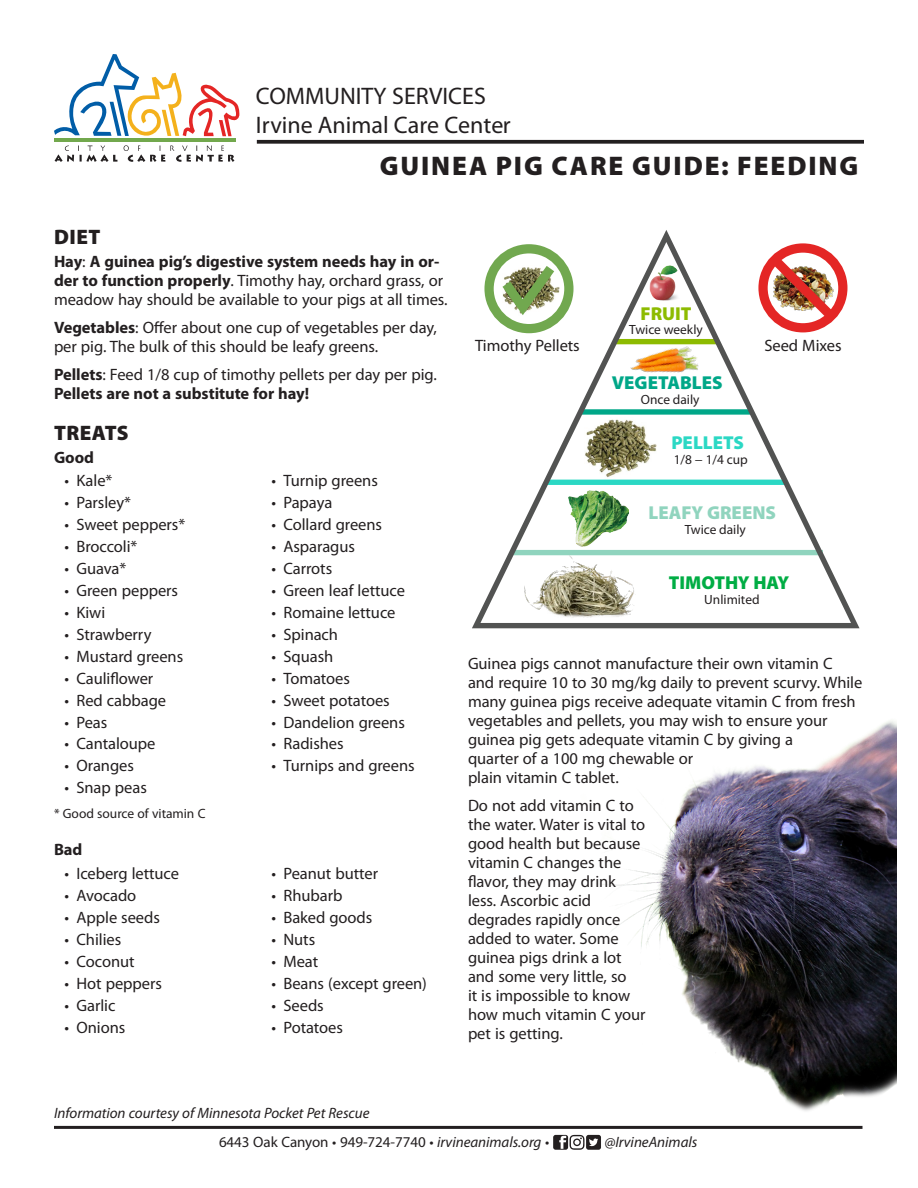
<style>
.page{position:relative;width:918px;height:1188px;background:#fff}
.page>*{position:absolute;margin:0;border:0;box-sizing:border-box;transform-origin:0 0}
.t1{font:900 27px "Myriad Pro";letter-spacing:.07em;color:#231f20}
.t2{font:24px/28.8px "Myriad Pro";color:#231f20}
.t3{font:900 21px "Myriad Pro";letter-spacing:.02em;color:#231f20}
.t4{font:900 18.75px "Myriad Pro";color:#90d4be}
.t5{font:900 18.75px "Myriad Pro";color:#00a788}
.t6{font:900 18.75px "Myriad Pro";color:#00ad44}
.t7{font:900 18.75px "Myriad Pro";color:#2bd8c4}
.t8{font:900 18.75px "Myriad Pro";color:#8dbb00}
.Body{font:16.5px/18.9px "Myriad Pro";letter-spacing:-.005em;color:#231f20}
.Bullets1{font:16.5px "Myriad Pro";letter-spacing:-.005em;color:#231f20}
.Body-2{font:700 16.5px "Myriad Pro";letter-spacing:-.005em;color:#231f20}
.Body-3{font:italic 15px "Myriad Pro";letter-spacing:-.005em;color:#231f20}
.t9{font:15px "Myriad Pro";letter-spacing:-.005em;color:#231f20}
.Body-4{font:13.5px "Myriad Pro";letter-spacing:-.005em;color:#231f20}
.t10{font:13.35px "Myriad Pro";color:#231f20}
.s1{font-weight:700}
.s2{font-style:italic}
</style>
<div class="page">
<hr style="left:54px;top:1126px;width:808px;height:3px;background:#231f20">
<svg style="left:553px;top:1135px;width:48px;height:15px"></svg>
<svg style="left:54px;top:54px;width:186px;height:83px"></svg>
<hr style="left:54px;top:138px;width:182px;height:4px;background:#72a84d">
<svg style="left:55px;top:145px;width:63px;height:17px"></svg>
<svg style="left:124px;top:145px;width:111px;height:17px"></svg>
<svg style="left:257px;top:140px;width:607px;height:4px;background:#353132"></svg>
<svg style="left:472px;top:230px;width:388px;height:399px"></svg>
<img style="left:650px;top:265px;width:29px;height:36px">
<img style="left:569px;top:490px;width:60px;height:56px">
<img style="left:629px;top:332px;width:76px;height:57px">
<div style="left:484px;top:244px;width:90px;height:89px;border:9px solid #71a84f;border-radius:50%"></div>
<svg style="left:493px;top:256px;width:70px;height:67px"></svg>
<div style="left:758px;top:243px;width:89px;height:89px;border:9px solid #e42625;border-radius:50%"></div>
<img style="left:762px;top:247px;width:82px;height:82px">
<img style="left:536px;top:721px;width:360px;height:408px">
<h2 class="t2" style="left:256px;top:82px;width:256px">COMMUNITY SERVICES<br>Irvine Animal Care Center</h2>
<h1 class="t1" style="left:380px;top:150px;width:480px">GUINEA PIG CARE GUIDE: FEEDING</h1>
<h2 class="t3" style="left:54px;top:225px;width:48px">DIET</h2>
<p class="Body" style="left:54px;top:253px;width:395px"><span class="s1">Hay</span>: <span class="s1">A guinea pig’s digestive system needs hay in or&shy;der to function properly</span>. Timothy hay, orchard grass, or meadow hay should be available to your pigs at all times.</p>
<p class="Body" style="left:54px;top:319px;width:385px"><span class="s1">Vegetables</span>: Offer about one cup of vegetables per day, per pig. The bulk of this should be leafy greens.</p>
<p class="Body" style="left:54px;top:366px;width:384px"><span class="s1">Pellets</span>: Feed 1/8 cup of timothy pellets per day per pig.<br><span class="s1">Pellets are not a substitute for hay!</span></p>
<h2 class="t3" style="left:54px;top:421px;width:76px">TREATS</h2>
<p class="Body-2" style="left:54px;top:449px;width:42px">Good</p>
<p class="Bullets1" style="left:64px;top:471px;width:49px">• Kale*</p>
<p class="Bullets1" style="left:64px;top:493px;width:68px">• Parsley*</p>
<p class="Bullets1" style="left:64px;top:515px;width:122px">• Sweet peppers*</p>
<p class="Bullets1" style="left:64px;top:537px;width:74px">• Broccoli*</p>
<p class="Bullets1" style="left:64px;top:559px;width:63px">• Guava*</p>
<p class="Bullets1" style="left:64px;top:581px;width:115px">• Green peppers</p>
<p class="Bullets1" style="left:64px;top:603px;width:42px">• Kiwi</p>
<p class="Bullets1" style="left:64px;top:625px;width:88px">• Strawberry</p>
<p class="Bullets1" style="left:64px;top:647px;width:120px">• Mustard greens</p>
<p class="Bullets1" style="left:64px;top:669px;width:90px">• Cauliflower</p>
<p class="Bullets1" style="left:64px;top:691px;width:103px">• Red cabbage</p>
<p class="Bullets1" style="left:64px;top:713px;width:44px">• Peas</p>
<p class="Bullets1" style="left:64px;top:735px;width:93px">• Cantaloupe</p>
<p class="Bullets1" style="left:64px;top:757px;width:71px">• Oranges</p>
<p class="Bullets1" style="left:64px;top:779px;width:84px">• Snap peas</p>
<p class="Body-4" style="left:54px;top:806px;width:153px">* Good source of vitamin C</p>
<p class="Body-2" style="left:54px;top:840px;width:30px">Bad</p>
<p class="Bullets1" style="left:64px;top:865px;width:116px">• Iceberg lettuce</p>
<p class="Bullets1" style="left:64px;top:887px;width:73px">• Avocado</p>
<p class="Bullets1" style="left:64px;top:909px;width:97px">• Apple seeds</p>
<p class="Bullets1" style="left:64px;top:931px;width:58px">• Chilies</p>
<p class="Bullets1" style="left:64px;top:953px;width:72px">• Coconut</p>
<p class="Bullets1" style="left:64px;top:975px;width:99px">• Hot peppers</p>
<p class="Bullets1" style="left:64px;top:997px;width:53px">• Garlic</p>
<p class="Bullets1" style="left:64px;top:1019px;width:62px">• Onions</p>
<p class="Bullets1" style="left:272px;top:471px;width:108px">• Turnip greens</p>
<p class="Bullets1" style="left:272px;top:493px;width:62px">• Papaya</p>
<p class="Bullets1" style="left:272px;top:515px;width:112px">• Collard greens</p>
<p class="Bullets1" style="left:272px;top:537px;width:85px">• Asparagus</p>
<p class="Bullets1" style="left:272px;top:559px;width:62px">• Carrots</p>
<p class="Bullets1" style="left:272px;top:581px;width:135px">• Green leaf lettuce</p>
<p class="Bullets1" style="left:272px;top:603px;width:125px">• Romaine lettuce</p>
<p class="Bullets1" style="left:272px;top:625px;width:68px">• Spinach</p>
<p class="Bullets1" style="left:272px;top:647px;width:63px">• Squash</p>
<p class="Bullets1" style="left:272px;top:669px;width:80px">• Tomatoes</p>
<p class="Bullets1" style="left:272px;top:691px;width:120px">• Sweet potatoes</p>
<p class="Bullets1" style="left:272px;top:713px;width:135px">• Dandelion greens</p>
<p class="Bullets1" style="left:272px;top:735px;width:74px">• Radishes</p>
<p class="Bullets1" style="left:272px;top:757px;width:145px">• Turnips and greens</p>
<p class="Bullets1" style="left:272px;top:865px;width:108px">• Peanut butter</p>
<p class="Bullets1" style="left:272px;top:887px;width:73px">• Rhubarb</p>
<p class="Bullets1" style="left:272px;top:909px;width:102px">• Baked goods</p>
<p class="Bullets1" style="left:272px;top:931px;width:45px">• Nuts</p>
<p class="Bullets1" style="left:272px;top:953px;width:48px">• Meat</p>
<p class="Bullets1" style="left:272px;top:975px;width:157px">• Beans (except green)</p>
<p class="Bullets1" style="left:272px;top:997px;width:54px">• Seeds</p>
<p class="Bullets1" style="left:272px;top:1019px;width:73px">• Potatoes</p>
<p class="t8" style="left:641px;top:303px;width:53px">FRUIT</p>
<p class="t10" style="left:629px;top:322px;width:75px">Twice weekly</p>
<p class="t5" style="left:612px;top:372px;width:112px">VEGETABLES</p>
<p class="t10" style="left:641px;top:392px;width:60px">Once daily</p>
<p class="t7" style="left:671px;top:432px;width:74px">PELLETS</p>
<p class="t10" style="left:674px;top:452px;width:76px">1/8 − 1/4 cup</p>
<p class="t4" style="left:648px;top:502px;width:129px">LEAFY GREENS</p>
<p class="t10" style="left:685px;top:522px;width:63px">Twice daily</p>
<p class="t6" style="left:669px;top:572px;width:122px">TIMOTHY HAY</p>
<p class="t10" style="left:704px;top:592px;width:57px">Unlimited</p>
<p class="Body" style="left:475px;top:336px;width:106px">Timothy Pellets</p>
<p class="Body" style="left:764px;top:336px;width:79px">Seed Mixes</p>
<p class="Body" style="left:468px;top:655px;width:396px">Guinea pigs cannot manufacture their own vitamin C and require 10 to 30 mg/kg daily to prevent scurvy. While many guinea pigs receive adequate vitamin C from fresh vegetables and pellets, you may wish to ensure your guinea pig gets adequate vitamin C by giving a<br>quarter of a 100 mg chewable or<br>plain vitamin C tablet.</p>
<p class="Body" style="left:468px;top:797px;width:179px">Do not add vitamin C to the water. Water is vital to good health but because vitamin C changes the flavor, they may drink less. Ascorbic acid degrades rapidly once added to water. Some guinea pigs drink a lot and some very little, so<br>it is impossible to know how much vitamin C your pet is getting.</p>
<p class="Body-3" style="left:54px;top:1105px;width:317px">Information courtesy of Minnesota Pocket Pet Rescue</p>
<p class="t9" style="left:219px;top:1134px;width:332px">6443 Oak Canyon • 949-724-7740 • <span class="s2">irvineanimals.org</span> •</p>
<p class="Body-3" style="left:605px;top:1134px;width:94px">@IrvineAnimals</p>
</div>
